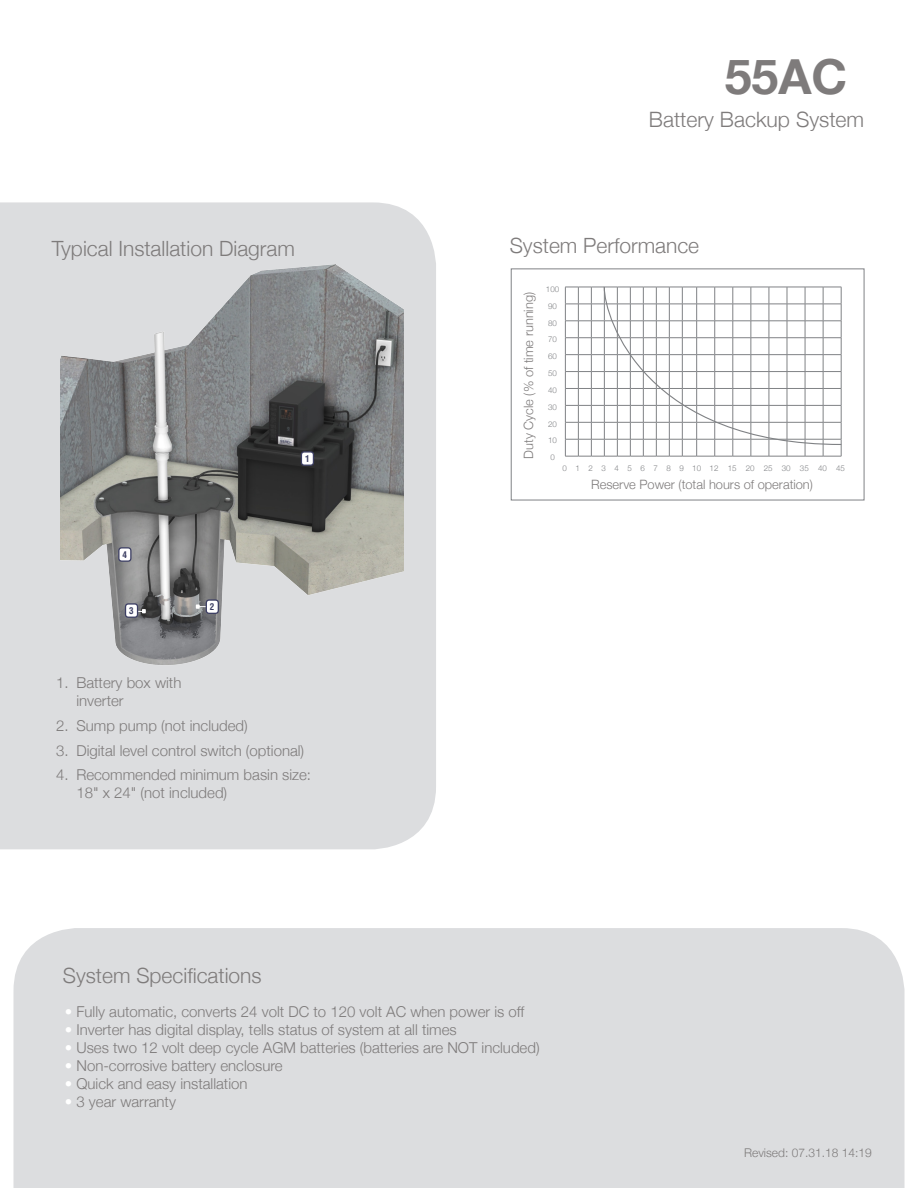
<style>
.page{position:relative;width:918px;height:1188px;background:#fff}
.page>*{position:absolute;margin:0;border:0;box-sizing:border-box;transform-origin:0 0}
.t1{font:700 48.3px "Helvetica Neue";color:#7e7b7b}
.t2{font:300 21.15px "Helvetica Neue";color:#7e7b7b}
.t3{font:300 21px "Helvetica Neue";color:#7e7b7b}
.t4{font:300 15px/18px "Helvetica Neue";color:#7e7b7b}
.t5{font:300 12.9px "Helvetica Neue";color:#7e7b7b}
.t6{font:300 12px "Helvetica Neue";color:#7e7b7b}
.t7{font:700 condensed 9.15px "Helvetica";color:#3c3f63}
.t8{font:300 7.95px "Helvetica Neue";color:#808285}
.s1{color:#fff}
</style>
<div class="page">
<div style="left:0;top:202px;width:436px;height:647px;background:#dcdddf"></div>
<img style="left:61px;top:259px;width:343px;height:411px">
<div style="left:14px;top:928px;width:891px;height:260px;background:#dcdddf"></div>
<div style="left:119px;top:548px;width:12px;height:13px;background:#fff;border-radius:3px"></div>
<div style="left:118px;top:547px;width:14px;height:15px;border:1px solid #3d3f64;border-radius:3px"></div>
<div style="left:301px;top:452px;width:12px;height:13px;background:#fff;border-radius:3px"></div>
<div style="left:301px;top:451px;width:13px;height:15px;border:1px solid #3d3f64;border-radius:3px"></div>
<svg style="left:196px;top:604px;width:10px;height:5px"></svg>
<div style="left:206px;top:600px;width:12px;height:13px;background:#fff;border-radius:3px"></div>
<div style="left:206px;top:599px;width:13px;height:15px;border:1px solid #3d3f64;border-radius:3px"></div>
<svg style="left:138px;top:609px;width:8px;height:4px"></svg>
<div style="left:126px;top:604px;width:12px;height:13px;background:#fff;border-radius:3px"></div>
<div style="left:125px;top:603px;width:13px;height:15px;border:1px solid #3d3f64;border-radius:3px"></div>
<div style="left:511px;top:268px;width:353px;height:232px;background:#fff;border:1px solid #808285"></div>
<svg style="left:565px;top:286px;width:277px;height:171px"></svg>
<p class="t1" style="left:725px;top:33px;width:124px">55AC</p>
<p class="t3" style="left:52px;top:232px;width:245px">Typical Installation Diagram</p>
<p class="t7" style="left:122px;top:549px;width:6px">4</p>
<p class="t7" style="left:129px;top:605px;width:6px">3</p>
<p class="t7" style="left:210px;top:601px;width:6px">2</p>
<p class="t7" style="left:305px;top:453px;width:6px">1</p>
<p class="t4" style="left:76px;top:673px;width:107px;text-indent:-20px">1. Battery box with inverter</p>
<p class="t4" style="left:56px;top:716px;width:193px">2. Sump pump (not included)</p>
<p class="t4" style="left:56px;top:740px;width:250px">3. Digital level control switch (optional)</p>
<p class="t4" style="left:76px;top:765px;width:236px;text-indent:-20px">4. Recommended minimum basin size:<br>18" x 24" (not included)</p>
<p class="t3" style="left:63px;top:959px;width:200px">System Specifications</p>
<p class="t2" style="left:649px;top:102px;width:217px">Battery Backup System</p>
<p class="t3" style="left:510px;top:229px;width:191px">System Performance</p>
<p class="t5" style="left:518px;top:459px;width:168px;rotate:-90deg">Duty Cycle (% of time running)</p>
<p class="t8" style="left:546px;top:283px;width:15px">100</p>
<p class="t8" style="left:548px;top:300px;width:10px">90</p>
<p class="t8" style="left:548px;top:316px;width:10px">80</p>
<p class="t8" style="left:548px;top:333px;width:10px">70</p>
<p class="t8" style="left:548px;top:350px;width:10px">60</p>
<p class="t8" style="left:548px;top:367px;width:10px">50</p>
<p class="t8" style="left:548px;top:384px;width:10px">40</p>
<p class="t8" style="left:548px;top:401px;width:10px">30</p>
<p class="t8" style="left:548px;top:417px;width:10px">20</p>
<p class="t8" style="left:548px;top:434px;width:10px">10</p>
<p class="t8" style="left:550px;top:451px;width:6px">0</p>
<p class="t8" style="left:563px;top:462px;width:6px">0</p>
<p class="t8" style="left:576px;top:462px;width:6px">1</p>
<p class="t8" style="left:589px;top:462px;width:6px">2</p>
<p class="t8" style="left:602px;top:462px;width:6px">3</p>
<p class="t8" style="left:614px;top:462px;width:6px">4</p>
<p class="t8" style="left:627px;top:462px;width:6px">5</p>
<p class="t8" style="left:640px;top:462px;width:6px">6</p>
<p class="t8" style="left:653px;top:462px;width:6px">7</p>
<p class="t8" style="left:666px;top:462px;width:6px">8</p>
<p class="t8" style="left:679px;top:462px;width:6px">9</p>
<p class="t8" style="left:692px;top:462px;width:10px">10</p>
<p class="t8" style="left:710px;top:462px;width:10px">12</p>
<p class="t8" style="left:728px;top:462px;width:10px">15</p>
<p class="t8" style="left:746px;top:462px;width:10px">20</p>
<p class="t8" style="left:764px;top:462px;width:10px">25</p>
<p class="t8" style="left:782px;top:462px;width:10px">30</p>
<p class="t8" style="left:800px;top:462px;width:10px">35</p>
<p class="t8" style="left:818px;top:462px;width:10px">40</p>
<p class="t8" style="left:836px;top:462px;width:10px">45</p>
<p class="t5" style="left:591px;top:474px;width:223px">Reserve Power (total hours of operation)</p>
<p class="t4" style="left:65px;top:1002px;width:461px"><span class="s1">•</span> Fully automatic, converts 24 volt DC to 120 volt AC when power is off</p>
<p class="t4" style="left:65px;top:1020px;width:393px"><span class="s1">•</span> Inverter has digital display, tells status of system at all times</p>
<p class="t4" style="left:65px;top:1038px;width:476px"><span class="s1">•</span> Uses two 12 volt deep cycle AGM batteries (batteries are NOT included)</p>
<p class="t4" style="left:65px;top:1056px;width:219px"><span class="s1">•</span> Non-corrosive battery enclosure</p>
<p class="t4" style="left:65px;top:1074px;width:184px"><span class="s1">•</span> Quick and easy installation</p>
<p class="t4" style="left:65px;top:1092px;width:113px"><span class="s1">•</span> 3 year warranty</p>
<p class="t6" style="left:744px;top:1144px;width:129px">Revised: 07.31.18 14:19</p>
</div>
